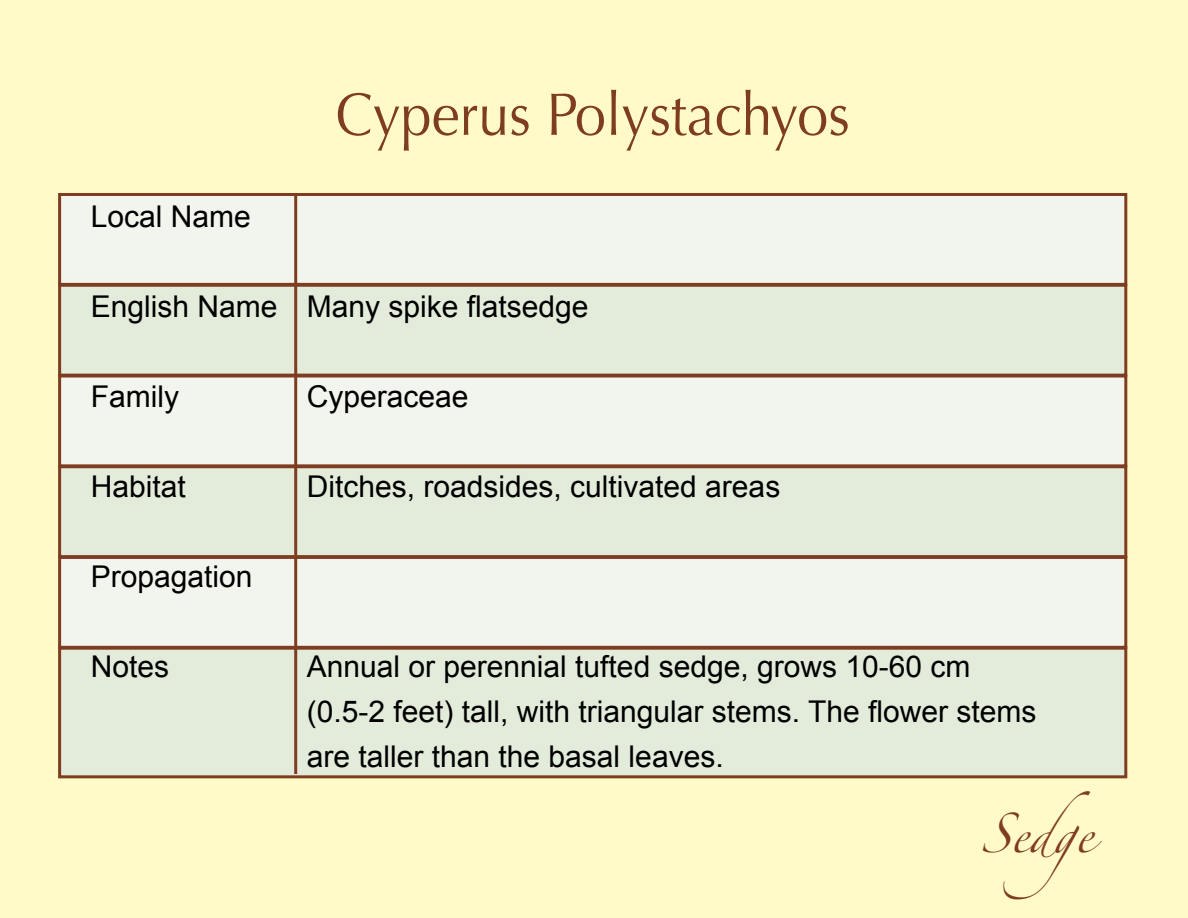
<style>
.page{position:relative;width:1188px;height:918px;background:#fffac8}
.page>*{position:absolute;margin:0;border:0;box-sizing:border-box;transform-origin:0 0}
.t1{font:60px "Optima";color:#7e3c21;scale:.93 1}
.t2{font:36px "Zapfino";color:#7e3c21}
.t3{font:30px/45px "Arial";color:#000}
</style>
<div class="page">
<div style="left:58px;top:647px;width:1069px;height:131px;background:#e3ecdb;border:3px solid #7e3c21"></div>
<div style="left:58px;top:193px;width:1069px;height:93px;background:#f2f5ee;border:3px solid #7e3c21"></div>
<div style="left:58px;top:284px;width:1069px;height:93px;background:#e3ecdb;border:3px solid #7e3c21"></div>
<div style="left:58px;top:374px;width:1069px;height:93px;background:#f2f5ee;border:3px solid #7e3c21"></div>
<div style="left:58px;top:465px;width:1069px;height:93px;background:#e3ecdb;border:3px solid #7e3c21"></div>
<div style="left:58px;top:556px;width:1069px;height:93px;background:#f2f5ee;border:3px solid #7e3c21"></div>
<hr style="left:294px;top:195px;width:3px;height:579px;background:#7e3c21">
<p class="t3" style="left:91px;top:194px;width:162px">Local Name</p>
<h1 class="t1" style="left:335px;top:80px;width:555px">Cyperus Polystachyos</h1>
<p class="t3" style="left:91px;top:284px;width:499px">English Name Many spike flatsedge</p>
<p class="t3" style="left:91px;top:374px;width:90px">Family</p>
<p class="t3" style="left:307px;top:374px;width:163px">Cyperaceae</p>
<p class="t3" style="left:91px;top:464px;width:97px">Habitat</p>
<p class="t3" style="left:307px;top:464px;width:475px">Ditches, roadsides, cultivated areas</p>
<p class="t3" style="left:91px;top:554px;width:163px">Propagation</p>
<p class="t3" style="left:91px;top:644px;width:80px">Notes</p>
<p class="t3" style="left:307px;top:644px;width:731px">Annual or perennial tufted sedge, grows 10-60 cm (0.5-2 feet) tall, with triangular stems. The flower stems are taller than the basal leaves.</p>
<p class="t2" style="left:981px;top:818px;width:150px">S edge</p>
</div>
